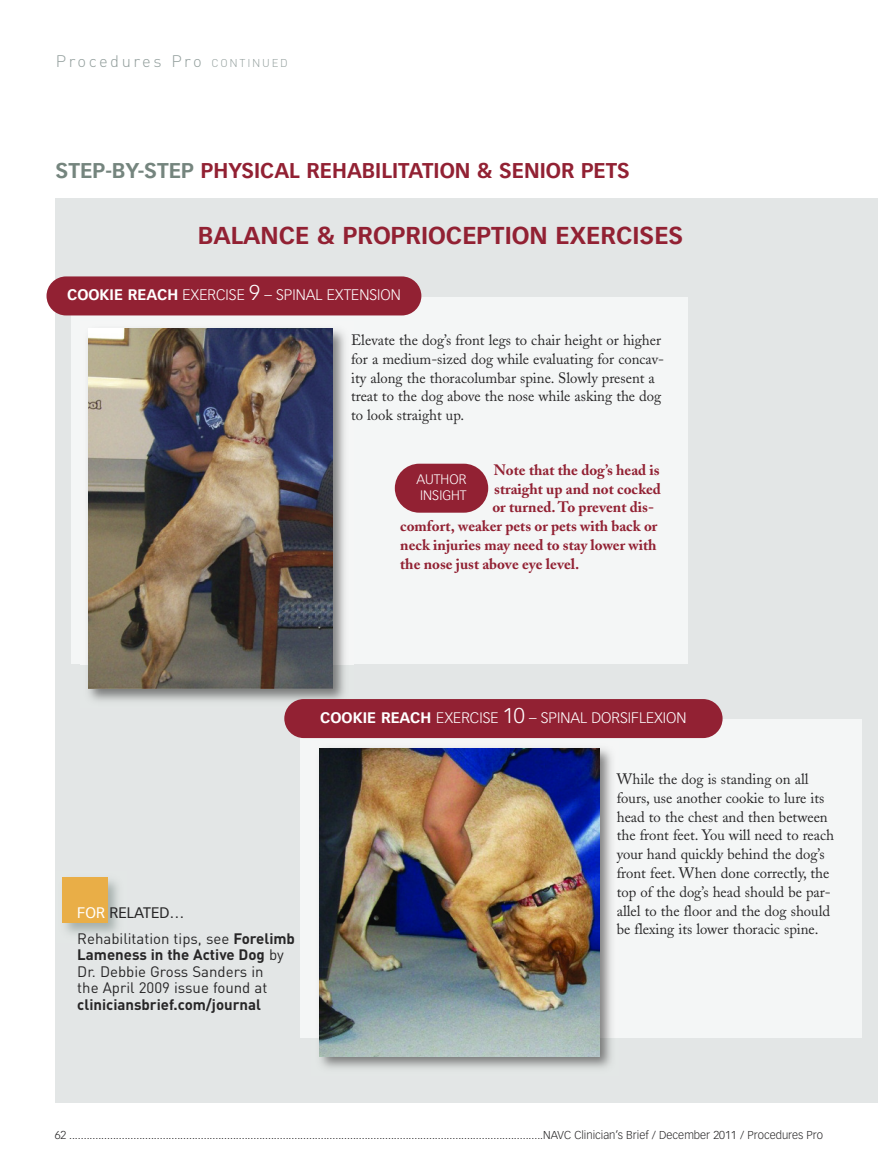
<style>
.page{position:relative;width:878px;height:1175px;background:#fff}
.page>*{position:absolute;margin:0;border:0;box-sizing:border-box;transform-origin:0 0}
.t1{font:700 24px "Vectora LT Std";color:#922133}
.t2{font:700 21px "Vectora LT Std";color:#922133}
.t3{font:300 16.5px "DIN";letter-spacing:.155em;color:#929e9c}
.t4{font:15px/18.8px "Adobe Caslon";color:#272627}
.t5{font:700 15px "Adobe Caslon";color:#922133}
.t6{font:15px/16.5px "DIN";color:#272627}
.t7{font:300 15px "Vectora LT Std";color:#fff}
.t8{font:700 15px "DIN";color:#272627}
.t9{font:15px "Vectora LH";color:#272627}
.t10{font:300 13.5px/16.2px "Vectora LT Std";color:#fff}
.t11{font:300 11.25px "Vectora LT Std";color:#272627}
.s1{font-size:11.25px}
.s2{color:#75857e}
.s3{font-weight:700}
.s4{font-size:21px}
.s5{color:#fff}
</style>
<div class="page">
<div style="left:56px;top:198px;width:822px;height:905px;background:#e3e6e6"></div>
<div style="left:71px;top:297px;width:617px;height:367px;background:#f4f6f6"></div>
<div style="left:46px;top:276px;width:375px;height:39px;background:#922133;border-radius:20px"></div>
<img style="left:80px;top:329px;width:273px;height:373px">
<img style="left:88px;top:328px;width:245px;height:360px">
<div style="left:395px;top:464px;width:93px;height:48px;background:#922133;border-radius:24px"></div>
<div style="left:300px;top:719px;width:561px;height:319px;background:#f4f6f6"></div>
<div style="left:284px;top:699px;width:438px;height:39px;background:#922133;border-radius:20px"></div>
<img style="left:319px;top:748px;width:293px;height:320px">
<img style="left:320px;top:748px;width:279px;height:308px">
<img style="left:62px;top:877px;width:56px;height:57px">
<div style="left:63px;top:878px;width:45px;height:44px;background:#e9ae47"></div>
<p class="t3" style="left:56px;top:51px;width:233px">Procedures Pro <span class="s1">CONTINUED</span></p>
<h2 class="t2" style="left:56px;top:162px;width:576px"><span class="s2">STEP-BY-STEP</span> PHYSICAL REHABILITATION &amp; SENIOR PETS</h2>
<h1 class="t1" style="left:198px;top:225px;width:487px">BALANCE &amp; PROPRIOCEPTION EXERCISES</h1>
<p class="t7" style="left:67px;top:288px;width:335px"><span class="s3">COOKIE REACH</span> EXERCISE <span class="s4">9</span> – SPINAL EXTENSION</p>
<p class="t4" style="left:351px;top:332px;width:314px">Elevate the dog’s front legs to chair height or higher for a medium-sized dog while evaluating for concav&shy;ity along the thoracolumbar spine. Slowly present a treat to the dog above the nose while asking the dog to look straight up.</p>
<p class="t5" style="left:494px;top:463px;width:167px">Note that the dog’s head is</p>
<p class="t5" style="left:494px;top:482px;width:168px">straight up and not cocked</p>
<p class="t5" style="left:492px;top:501px;width:163px">or turned.To prevent dis-</p>
<p class="t5" style="left:400px;top:520px;width:259px">comfort, weaker pets or pets with back or</p>
<p class="t5" style="left:400px;top:538px;width:258px">neck injuries may need to stay lower with</p>
<p class="t5" style="left:400px;top:557px;width:181px">the nose just above eye level.</p>
<p class="t10" style="left:416px;top:471px;width:51px">AUTHOR<br>INSIGHT</p>
<p class="t9" style="left:77px;top:906px;width:109px"><span class="s5">FOR</span> RELATED…</p>
<p class="t6" style="left:77px;top:930px;width:219px">Rehabilitation tips, see <span class="s3">Forelimb<br>Lameness in the Active Dog</span> by<br>Dr. Debbie Gross Sanders in<br>the April 2009 issue found at</p>
<p class="t8" style="left:77px;top:995px;width:185px">cliniciansbrief.com/journal</p>
<p class="t7" style="left:320px;top:711px;width:368px"><span class="s3">COOKIE REACH</span> EXERCISE <span class="s4">10</span> – SPINAL DORSIFLEXION</p>
<p class="t4" style="left:616px;top:771px;width:219px">While the dog is standing on all fours, use another cookie to lure its head to the chest and then between the front feet. You will need to reach your hand quickly behind the dog’s front feet. When done correctly, the top of the dog’s head should be par&shy;allel to the floor and the dog should be flexing its lower thoracic spine.</p>
<p class="t11" style="left:55px;top:1130px;width:769px">62 ..................................................................................................................................................................NAVC Clinician’s Brief / December 2011 / Procedures Pro</p>
</div>
